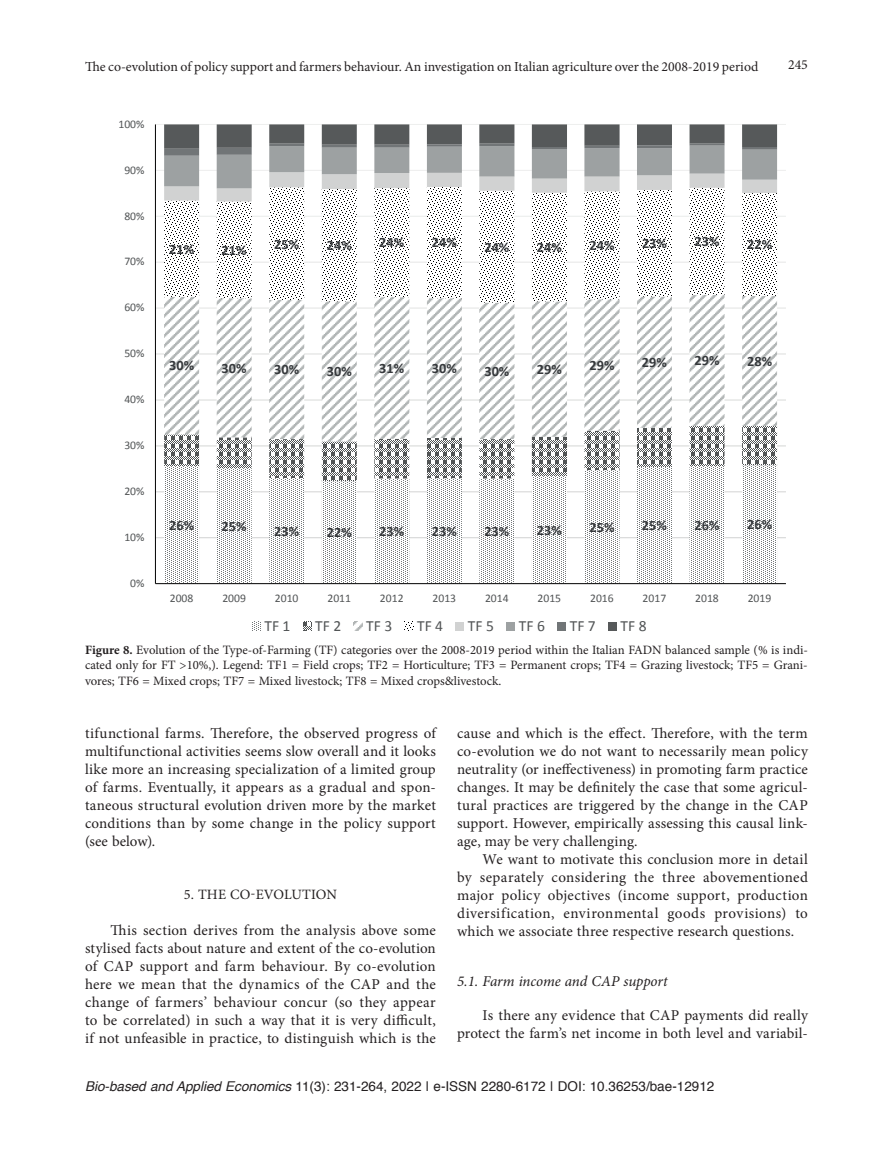
<style>
.page{position:relative;width:893px;height:1149px;background:#fff}
.page>*{position:absolute;margin:0;border:0;box-sizing:border-box;transform-origin:0 0}
.t1{font:15.6px "Calibri";letter-spacing:.005em;color:#515455}
.t2{font:15px/18px "Minion Pro";letter-spacing:.015em;color:#231f20;text-align:justify}
.t3{font:italic 15px "Minion Pro";letter-spacing:-.01em;color:#231f20}
.t4{font:700 14.25px "Calibri";letter-spacing:.005em;color:#36393c}
.t5{font:14.25px "Minion Pro";color:#231f20}
.t6{font:13.8px "Minion Pro";color:#231f20}
.t7{font:13.5px "Helvetica";color:#231f20}
.t8{font:12.75px/15.3px "Minion Pro";color:#231f20;text-align:justify}
.t9{font:11.7px "Calibri";color:#515455}
.s1{font-weight:700}
.s2{font-style:italic}
</style>
<div class="page">
<svg style="left:165px;top:481px;width:611px;height:102px"></svg>
<svg style="left:164px;top:441px;width:613px;height:40px"></svg>
<svg style="left:164px;top:302px;width:613px;height:139px"></svg>
<svg style="left:164px;top:201px;width:613px;height:101px"></svg>
<svg style="left:164px;top:124px;width:613px;height:77px"></svg>
<hr style="left:155px;top:124px;width:1px;height:459px;background:#000001">
<hr style="left:155px;top:583px;width:631px;height:1px;background:#000001">
<svg style="left:252px;top:621px;width:9px;height:9px"></svg>
<svg style="left:303px;top:621px;width:9px;height:9px"></svg>
<svg style="left:354px;top:621px;width:8px;height:9px"></svg>
<div style="left:456px;top:621px;width:8px;height:9px;background:#d1d2d2"></div>
<div style="left:506px;top:621px;width:9px;height:9px;background:#9da1a2"></div>
<div style="left:557px;top:621px;width:9px;height:9px;background:#717577"></div>
<div style="left:608px;top:621px;width:9px;height:9px;background:#56595a"></div>
<p class="t6" style="left:85px;top:57px;width:675px">The co-evolution of policy support and farmers behaviour. An investigation on Italian agriculture over the 2008-2019 period</p>
<p class="t6" style="left:788px;top:55px;width:21px">245</p>
<p class="t9" style="left:118px;top:116px;width:28px">100%</p>
<p class="t9" style="left:124px;top:161px;width:22px">90%</p>
<p class="t9" style="left:124px;top:207px;width:22px">80%</p>
<p class="t9" style="left:124px;top:253px;width:22px">70%</p>
<p class="t9" style="left:124px;top:299px;width:22px">60%</p>
<p class="t9" style="left:124px;top:345px;width:22px">50%</p>
<p class="t9" style="left:124px;top:391px;width:22px">40%</p>
<p class="t9" style="left:124px;top:437px;width:22px">30%</p>
<p class="t9" style="left:124px;top:483px;width:22px">20%</p>
<p class="t9" style="left:124px;top:529px;width:22px">10%</p>
<p class="t9" style="left:130px;top:574px;width:16px">0%</p>
<p class="t4" style="left:169px;top:239px;width:27px">21%</p>
<p class="t4" style="left:222px;top:240px;width:27px">21%</p>
<p class="t4" style="left:274px;top:233px;width:27px">25%</p>
<p class="t4" style="left:327px;top:235px;width:27px">24%</p>
<p class="t4" style="left:379px;top:232px;width:27px">24%</p>
<p class="t4" style="left:432px;top:232px;width:27px">24%</p>
<p class="t4" style="left:484px;top:237px;width:27px">24%</p>
<p class="t4" style="left:537px;top:237px;width:27px">24%</p>
<p class="t4" style="left:589px;top:235px;width:27px">24%</p>
<p class="t4" style="left:642px;top:233px;width:27px">23%</p>
<p class="t4" style="left:694px;top:231px;width:27px">23%</p>
<p class="t4" style="left:747px;top:234px;width:27px">22%</p>
<p class="t4" style="left:169px;top:355px;width:27px">30%</p>
<p class="t4" style="left:222px;top:358px;width:27px">30%</p>
<p class="t4" style="left:274px;top:359px;width:27px">30%</p>
<p class="t4" style="left:327px;top:361px;width:27px">30%</p>
<p class="t4" style="left:379px;top:358px;width:27px">31%</p>
<p class="t4" style="left:432px;top:358px;width:27px">30%</p>
<p class="t4" style="left:484px;top:361px;width:27px">30%</p>
<p class="t4" style="left:537px;top:359px;width:27px">29%</p>
<p class="t4" style="left:589px;top:355px;width:27px">29%</p>
<p class="t4" style="left:642px;top:352px;width:27px">29%</p>
<p class="t4" style="left:694px;top:350px;width:27px">29%</p>
<p class="t4" style="left:747px;top:351px;width:27px">28%</p>
<p class="t4" style="left:169px;top:514px;width:27px">26%</p>
<p class="t4" style="left:222px;top:515px;width:27px">25%</p>
<p class="t4" style="left:274px;top:520px;width:27px">23%</p>
<p class="t4" style="left:327px;top:522px;width:27px">22%</p>
<p class="t4" style="left:379px;top:521px;width:27px">23%</p>
<p class="t4" style="left:432px;top:521px;width:27px">23%</p>
<p class="t4" style="left:484px;top:521px;width:27px">23%</p>
<p class="t4" style="left:537px;top:519px;width:27px">23%</p>
<p class="t4" style="left:589px;top:516px;width:27px">25%</p>
<p class="t4" style="left:642px;top:515px;width:27px">25%</p>
<p class="t4" style="left:694px;top:514px;width:27px">26%</p>
<p class="t4" style="left:747px;top:514px;width:27px">26%</p>
<p class="t9" style="left:170px;top:590px;width:25px">2008</p>
<p class="t9" style="left:222px;top:590px;width:25px">2009</p>
<p class="t9" style="left:275px;top:590px;width:25px">2010</p>
<p class="t9" style="left:327px;top:590px;width:25px">2011</p>
<p class="t9" style="left:380px;top:590px;width:25px">2012</p>
<p class="t9" style="left:432px;top:590px;width:25px">2013</p>
<p class="t9" style="left:485px;top:590px;width:25px">2014</p>
<p class="t9" style="left:538px;top:590px;width:25px">2015</p>
<p class="t9" style="left:590px;top:590px;width:25px">2016</p>
<p class="t9" style="left:643px;top:590px;width:25px">2017</p>
<p class="t9" style="left:695px;top:590px;width:25px">2018</p>
<p class="t9" style="left:748px;top:590px;width:25px">2019</p>
<p class="t1" style="left:264px;top:614px;width:28px">TF 1</p>
<p class="t1" style="left:315px;top:614px;width:28px">TF 2</p>
<p class="t1" style="left:366px;top:614px;width:28px">TF 3</p>
<p class="t1" style="left:417px;top:614px;width:28px">TF 4</p>
<p class="t1" style="left:468px;top:614px;width:28px">TF 5</p>
<p class="t1" style="left:519px;top:614px;width:28px">TF 6</p>
<p class="t1" style="left:570px;top:614px;width:28px">TF 7</p>
<p class="t1" style="left:621px;top:614px;width:28px">TF 8</p>
<p class="t8" style="left:85px;top:642px;width:724px"><span class="s1">Figure 8.</span> Evolution of the Type-of-Farming (TF) categories over the 2008-2019 period within the Italian FADN balanced sample (% is indi&shy;cated only for FT &gt;10%,). Legend: TF1 = Field crops; TF2 = Horticulture; TF3 = Permanent crops; TF4 = Grazing livestock; TF5 = Grani&shy;vores; TF6 = Mixed crops; TF7 = Mixed livestock; TF8 = Mixed crops&amp;livestock.</p>
<p class="t2" style="left:85px;top:724px;width:354px">tifunctional farms. Therefore, the observed progress of multifunctional activities seems slow overall and it looks like more an increasing specialization of a limited group of farms. Eventually, it appears as a gradual and spon&shy;taneous structural evolution driven more by the market conditions than by some change in the policy support (see below).</p>
<p class="t5" style="left:184px;top:884px;width:155px">5. THE CO-EVOLUTION</p>
<p class="t2" style="left:85px;top:921px;width:352px;text-indent:26px">This section derives from the analysis above some stylised facts about nature and extent of the co-evolution of CAP support and farm behaviour. By co-evolution here we mean that the dynamics of the CAP and the change of farmers’ behaviour concur (so they appear to be correlated) in such a way that it is very difficult, if not unfeasible in practice, to distinguish which is the</p>
<p class="t2" style="left:457px;top:724px;width:353px">cause and which is the effect. Therefore, with the term co-evolution we do not want to necessarily mean policy neutrality (or ineffectiveness) in promoting farm practice changes. It may be definitely the case that some agricul&shy;tural practices are triggered by the change in the CAP support. However, empirically assessing this causal link&shy;age, may be very challenging.</p>
<p class="t2" style="left:457px;top:850px;width:352px;text-indent:26px">We want to motivate this conclusion more in detail by separately considering the three abovementioned major policy objectives (income support, production diversification, environmental goods provisions) to which we associate three respective research questions.</p>
<p class="t3" style="left:457px;top:970px;width:212px">5.1. Farm income and CAP support</p>
<p class="t2" style="left:457px;top:1005px;width:353px;text-align:right">Is there any evidence that CAP payments did really protect the farm’s net income in both level and variabil-</p>
<p class="t7" style="left:85px;top:1075px;width:631px"><span class="s2">Bio-based and Applied Economics</span> 11(3): 231-264, 2022 | e-ISSN 2280-6172 | DOI: 10.36253/bae-12912</p>
</div>
